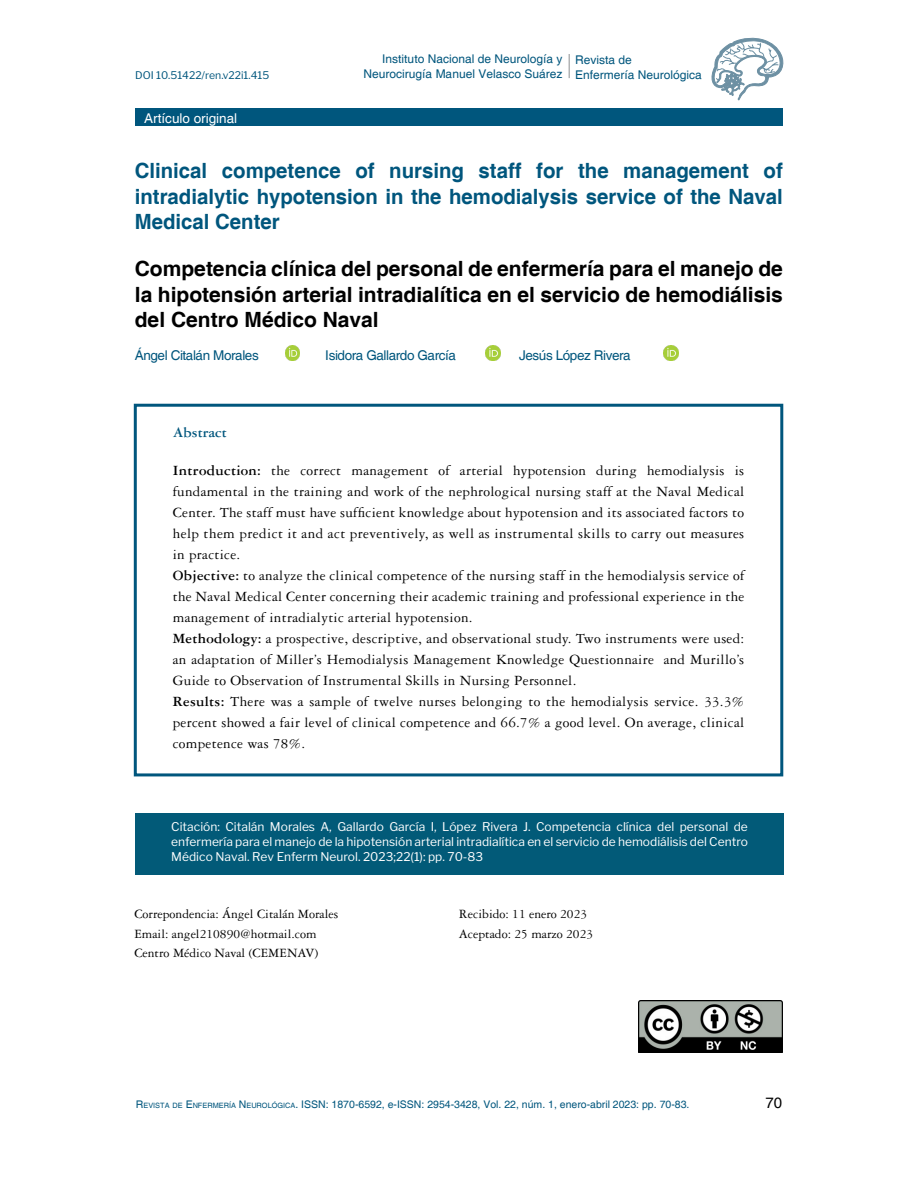
<style>
.page{position:relative;width:918px;height:1188px;background:#fff}
.page>*{position:absolute;margin:0;border:0;box-sizing:border-box;transform-origin:0 0}
.t1{font:700 21px/25.5px "Helvetica";color:#000;text-align:justify}
.t2{font:700 21px/25.5px "Helvetica";color:#00567d;text-align:justify}
.t3{font:15px/21px "Garamond 3 LT Std";letter-spacing:.02em;color:#000}
.t4{font:700 15px "Garamond 3 LT Std";color:#00567d}
.t5{font:15px "Helvetica";color:#000}
.t6{font:13.5px/19.5px "Garamond 3 LT Std";color:#000}
.t7{font:13.5px "Helvetica";letter-spacing:-.03em;color:#00567d}
.t8{font:13.5px "Helvetica";color:#fff}
.t9{font:12px/15px "Libre Franklin";color:#fff;text-align:justify}
.t10{font:12px/15px "Helvetica";color:#00567d;text-align:right}
.t11{font:10.5px "Helvetica";color:#00567d}
.t12{font:10.5px "Libre Franklin";color:#00567d}
.s1{font-weight:700}
.s2{font-style:inherit}
.s3{font-size:7.35px}
</style>
<div class="page">
<div style="left:135px;top:108px;width:648px;height:18px;background:#00567d"></div>
<svg style="left:711px;top:37px;width:73px;height:63px"></svg>
<hr style="left:568px;top:54px;width:2px;height:24px;background:#808285">
<div style="left:135px;top:814px;width:649px;height:61px;background:#025a78"></div>
<div style="left:134px;top:404px;width:649px;height:372px;border:3px solid #00567d"></div>
<img style="left:285px;top:346px;width:15px;height:14px">
<img style="left:638px;top:1001px;width:144px;height:51px">
<img style="left:486px;top:346px;width:14px;height:14px">
<img style="left:664px;top:346px;width:14px;height:14px">
<p class="t10" style="left:364px;top:52px;width:200px">Instituto Nacional de Neurología y<br>Neurocirugía Manuel Velasco Suárez</p>
<p class="t10" style="left:575px;top:53px;width:58px">Revista de</p>
<p class="t12" style="left:135px;top:69px;width:135px">DOI 10.51422/ren.v22i1.415</p>
<p class="t10" style="left:575px;top:68px;width:128px">Enfermería Neurológica</p>
<p class="t8" style="left:144px;top:110px;width:95px">Artículo original</p>
<h1 class="t2" style="left:135px;top:159px;width:649px">Clinical competence of nursing staff for the management of intradialytic hypotension in the hemodialysis service of the Naval Medical Center</h1>
<h1 class="t1" style="left:135px;top:257px;width:650px">Competencia clínica del personal de enfermería para el manejo de la hipotensión arterial intradialítica en el servicio de hemodiálisis del Centro Médico Naval</h1>
<p class="t7" style="left:135px;top:348px;width:125px">Ángel Citalán Morales</p>
<p class="t7" style="left:325px;top:348px;width:132px">Isidora Gallardo García</p>
<p class="t7" style="left:519px;top:348px;width:113px">Jesús López Rivera</p>
<p class="t4" style="left:173px;top:425px;width:56px">Abstract</p>
<p class="t3" style="left:173px;top:460px;width:573px"><span class="s1">Introduction:</span> the correct management of arterial hypotension during hemodialysis is fundamental in the training and work of the nephrological nursing staff at the Naval Medical Center. The staff must have sufficient knowledge about hypotension and its associated factors to help them predict it and act preventively, as well as instrumental skills to carry out measures in practice.<br><span class="s1">Objective:</span> to analyze the clinical competence of the nursing staff in the hemodialysis service of the Naval Medical Center concerning their academic training and professional experience in the management of intradialytic arterial hypotension.<br><span class="s1">Methodology:</span> a prospective, descriptive, and observational study. Two instruments were used: an adaptation of Miller’s Hemodialysis Management Knowledge Questionnaire and Murillo’s Guide to Observation of Instrumental Skills in Nursing Personnel.<br><span class="s1">Results:</span> There was a sample of twelve nurses belonging to the hemodialysis service. 33.3% percent showed a fair level of clinical competence and 66.7% a good level. On average, clinical competence was 78%.</p>
<p class="t9" style="left:171px;top:820px;width:578px">Citación: Citalán Morales A, Gallardo García I, López Rivera J. Competencia clínica del personal de enfermería para el manejo de la hipotensión arterial intradialítica en el servicio de hemodiálisis del Centro Médico Naval. Rev Enferm Neurol. 2023;22(1): pp. 70-83</p>
<p class="t6" style="left:134px;top:905px;width:205px">Correpondencia: Ángel Citalán Morales<br>Email: angel210890@hotmail.com<br>Centro Médico Naval (CEMENAV)</p>
<p class="t6" style="left:459px;top:905px;width:136px">Recibido: 11 enero 2023<br>Aceptado: 25 marzo 2023</p>
<p class="t11" style="left:136px;top:1098px;width:555px"><span class="s2">R</span><span class="s3">EVISTA DE</span> <span class="s2">E</span> <span class="s3">NFERMERÍA</span> <span class="s2">N</span> <span class="s3">EUROLÓGICA</span>. ISSN: 1870-6592, e-ISSN: 2954-3428, Vol. 22, núm. 1, enero-abril 2023: pp. 70-83.</p>
<p class="t5" style="left:766px;top:1094px;width:18px">70</p>
</div>
